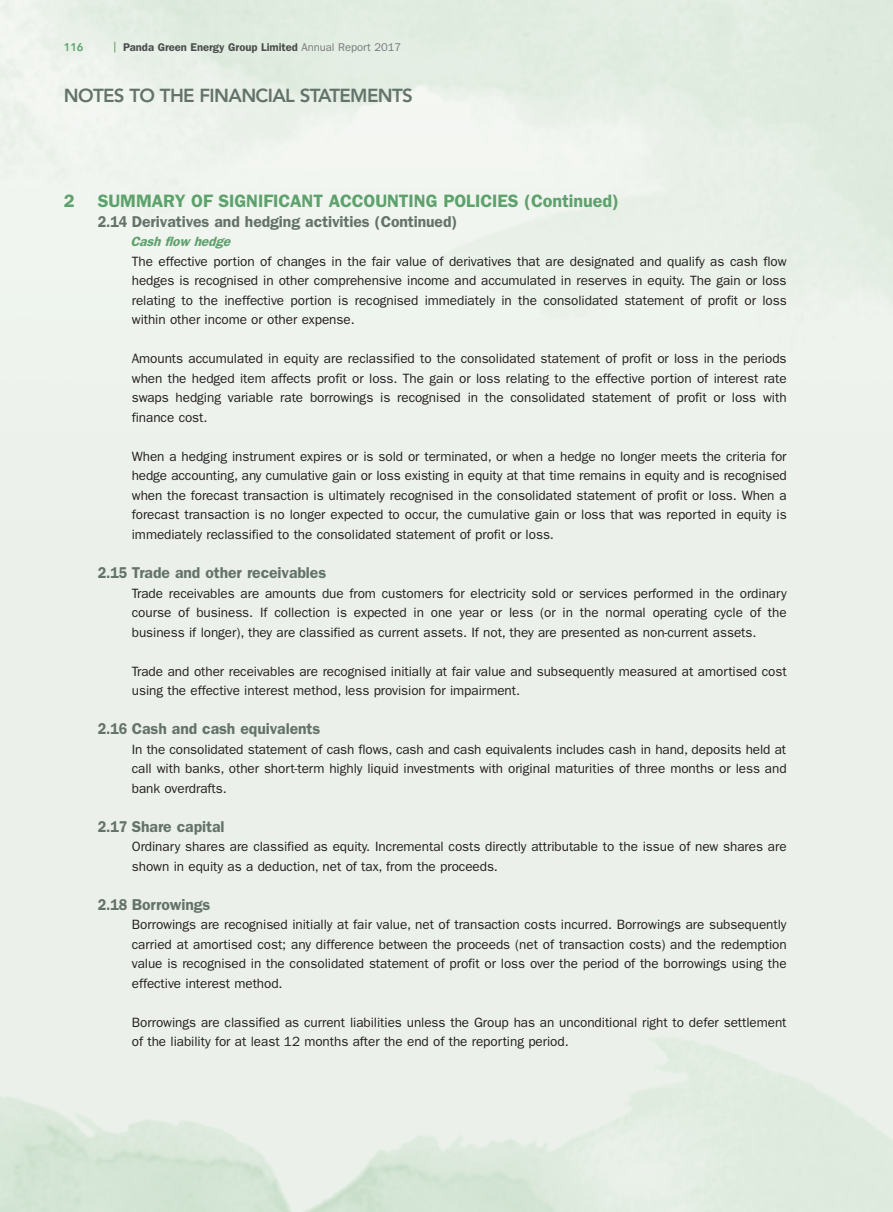
<style>
.page{position:relative;width:893px;height:1212px;background:#fff}
.page>*{position:absolute;margin:0;border:0;box-sizing:border-box;transform-origin:0 0}
.t1{font:800 18.75px "Avenir LT Std";letter-spacing:-.035em;color:#64736a}
.Heading_1{font:600 18px "ITC Franklin Gothic Std";letter-spacing:-.005em;color:#5da16c}
.Heading_2{font:600 15.75px "ITC Franklin Gothic Std";letter-spacing:-.005em;color:#64736a;scale:.9 1}
.Body_Text{font:13.5px/19.5px "ITC Franklin Gothic Std";letter-spacing:-.005em;color:#231f20;text-align:justify}
.Heading_3{font:italic 600 13.5px "ITC Franklin Gothic Std";color:#5da16c}
.t2{font:600 11.25px "ITC Franklin Gothic Std";letter-spacing:-.005em;color:#4b4c4d}
.t3{font:800 11.25px "Avenir";color:#5da16c}
.s1{font-weight:400;color:#76787b}
</style>
<div class="page">
<p class="t3" style="left:64px;top:38px;width:21px">116</p>
<p class="t2" style="left:123px;top:40px;width:279px">Panda Green Energy Group Limited <span class="s1">Annual Report 2017</span></p>
<h1 class="t1" style="left:64px;top:85px;width:351px">NOTES TO THE FINANCIAL STATEMENTS</h1>
<p class="Heading_1" style="left:64px;top:191px;width:12px">2</p>
<p class="Heading_1" style="left:98px;top:191px;width:523px">SUMMARY OF SIGNIFICANT ACCOUNTING POLICIES (Continued)</p>
<p class="Heading_2" style="left:98px;top:212px;width:401px">2.14 Derivatives and hedging activities (Continued)</p>
<p class="Heading_3" style="left:130px;top:234px;width:106px">Cash flow hedge</p>
<p class="Body_Text" style="left:132px;top:252px;width:656px">The effective portion of changes in the fair value of derivatives that are designated and qualify as cash flow hedges is recognised in other comprehensive income and accumulated in reserves in equity. The gain or loss relating to the ineffective portion is recognised immediately in the consolidated statement of profit or loss within other income or other expense.</p>
<p class="Body_Text" style="left:132px;top:349px;width:656px">Amounts accumulated in equity are reclassified to the consolidated statement of profit or loss in the periods when the hedged item affects profit or loss. The gain or loss relating to the effective portion of interest rate swaps hedging variable rate borrowings is recognised in the consolidated statement of profit or loss with finance cost.</p>
<p class="Body_Text" style="left:132px;top:447px;width:657px">When a hedging instrument expires or is sold or terminated, or when a hedge no longer meets the criteria for hedge accounting, any cumulative gain or loss existing in equity at that time remains in equity and is recognised when the forecast transaction is ultimately recognised in the consolidated statement of profit or loss. When a forecast transaction is no longer expected to occur, the cumulative gain or loss that was reported in equity is immediately reclassified to the consolidated statement of profit or loss.</p>
<p class="Heading_2" style="left:98px;top:563px;width:255px">2.15 Trade and other receivables</p>
<p class="Body_Text" style="left:132px;top:583px;width:656px">Trade receivables are amounts due from customers for electricity sold or services performed in the ordinary course of business. If collection is expected in one year or less (or in the normal operating cycle of the business if longer), they are classified as current assets. If not, they are presented as non-current assets.</p>
<p class="Body_Text" style="left:132px;top:661px;width:656px">Trade and other receivables are recognised initially at fair value and subsequently measured at amortised cost using the effective interest method, less provision for impairment.</p>
<p class="Heading_2" style="left:98px;top:719px;width:249px">2.16 Cash and cash equivalents</p>
<p class="Body_Text" style="left:132px;top:739px;width:656px">In the consolidated statement of cash flows, cash and cash equivalents includes cash in hand, deposits held at call with banks, other short-term highly liquid investments with original maturities of three months or less and bank overdrafts.</p>
<p class="Heading_2" style="left:98px;top:817px;width:142px">2.17 Share capital</p>
<p class="Body_Text" style="left:132px;top:837px;width:656px">Ordinary shares are classified as equity. Incremental costs directly attributable to the issue of new shares are shown in equity as a deduction, net of tax, from the proceeds.</p>
<p class="Heading_2" style="left:98px;top:895px;width:127px">2.18 Borrowings</p>
<p class="Body_Text" style="left:132px;top:915px;width:656px">Borrowings are recognised initially at fair value, net of transaction costs incurred. Borrowings are subsequently carried at amortised cost; any difference between the proceeds (net of transaction costs) and the redemption value is recognised in the consolidated statement of profit or loss over the period of the borrowings using the effective interest method.</p>
<p class="Body_Text" style="left:132px;top:1012px;width:656px">Borrowings are classified as current liabilities unless the Group has an unconditional right to defer settlement of the liability for at least 12 months after the end of the reporting period.</p>
</div>
